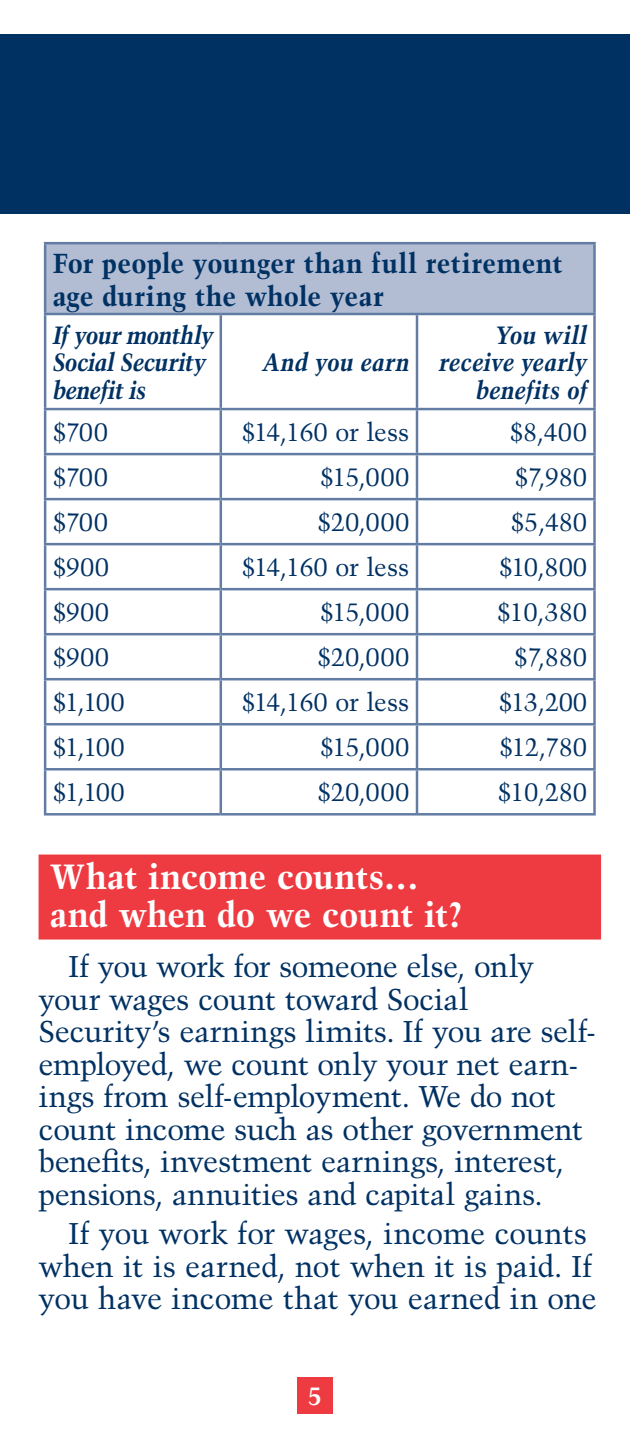
<style>
.page{position:relative;width:630px;height:1440px;background:#fff}
.page>*{position:absolute;margin:0;border:0;box-sizing:border-box;transform-origin:0 0}
.Header1_2lines{font:700 35px/37.5px "Trump Mediaeval";letter-spacing:-.015em;color:#fff}
.t1{font:30px/32.5px "Trump Mediaeval";letter-spacing:-.015em;color:#003163}
.t2{font:700 27.5px/33px "Trump Mediaeval";letter-spacing:.005em;color:#003163}
.t3{font:25px "Trump Mediaeval";color:#003163}
.t4{font:italic 700 25px/27.5px "Trump Mediaeval";letter-spacing:-.01em;color:#003163;scale:.9 1}
.t5{font:italic 700 25px "Trump Mediaeval";letter-spacing:.01em;color:#003163;scale:.9 1}
.t6{font:700 25px "Trump Mediaeval";color:#fff}
</style>
<div class="page">
<div style="left:0;top:34px;width:630px;height:180px;background:#003163"></div>
<div style="left:297px;top:1377px;width:36px;height:36px;background:#ee3a41"></div>
<div style="left:39px;top:855px;width:562px;height:85px;background:#ee3a41"></div>
<div style="left:45px;top:243px;width:550px;height:71px;background:#b2bdd4"></div>
<svg style="left:46px;top:315px;width:547px;height:498px"></svg>
<hr style="left:44px;top:242px;width:177px;height:2px;background:#627ca4">
<hr style="left:44px;top:244px;width:2px;height:69px;background:#627ca4">
<hr style="left:221px;top:242px;width:196px;height:2px;background:#627ca4">
<hr style="left:417px;top:242px;width:179px;height:2px;background:#627ca4">
<hr style="left:593px;top:244px;width:3px;height:69px;background:#627ca4">
<hr style="left:44px;top:313px;width:177px;height:2px;background:#627ca4">
<hr style="left:44px;top:315px;width:2px;height:93px;background:#627ca4">
<hr style="left:221px;top:313px;width:196px;height:2px;background:#627ca4">
<hr style="left:220px;top:315px;width:2px;height:93px;background:#627ca4">
<hr style="left:417px;top:313px;width:179px;height:2px;background:#627ca4">
<hr style="left:416px;top:315px;width:2px;height:93px;background:#627ca4">
<hr style="left:593px;top:315px;width:3px;height:93px;background:#627ca4">
<hr style="left:44px;top:408px;width:177px;height:2px;background:#627ca4">
<hr style="left:44px;top:410px;width:2px;height:43px;background:#627ca4">
<hr style="left:221px;top:408px;width:196px;height:2px;background:#627ca4">
<hr style="left:220px;top:410px;width:2px;height:43px;background:#627ca4">
<hr style="left:417px;top:408px;width:179px;height:2px;background:#627ca4">
<hr style="left:416px;top:410px;width:2px;height:43px;background:#627ca4">
<hr style="left:593px;top:410px;width:3px;height:43px;background:#627ca4">
<hr style="left:44px;top:453px;width:177px;height:2px;background:#627ca4">
<hr style="left:44px;top:455px;width:2px;height:43px;background:#627ca4">
<hr style="left:221px;top:453px;width:196px;height:2px;background:#627ca4">
<hr style="left:220px;top:455px;width:2px;height:43px;background:#627ca4">
<hr style="left:417px;top:453px;width:179px;height:2px;background:#627ca4">
<hr style="left:416px;top:455px;width:2px;height:43px;background:#627ca4">
<hr style="left:593px;top:455px;width:3px;height:43px;background:#627ca4">
<hr style="left:44px;top:498px;width:177px;height:2px;background:#627ca4">
<hr style="left:44px;top:500px;width:2px;height:43px;background:#627ca4">
<hr style="left:221px;top:498px;width:196px;height:2px;background:#627ca4">
<hr style="left:220px;top:500px;width:2px;height:43px;background:#627ca4">
<hr style="left:417px;top:498px;width:179px;height:2px;background:#627ca4">
<hr style="left:416px;top:500px;width:2px;height:43px;background:#627ca4">
<hr style="left:593px;top:500px;width:3px;height:43px;background:#627ca4">
<hr style="left:44px;top:543px;width:177px;height:2px;background:#627ca4">
<hr style="left:44px;top:545px;width:2px;height:43px;background:#627ca4">
<hr style="left:221px;top:543px;width:196px;height:2px;background:#627ca4">
<hr style="left:220px;top:545px;width:2px;height:43px;background:#627ca4">
<hr style="left:417px;top:543px;width:179px;height:2px;background:#627ca4">
<hr style="left:416px;top:545px;width:2px;height:43px;background:#627ca4">
<hr style="left:593px;top:545px;width:3px;height:43px;background:#627ca4">
<hr style="left:44px;top:588px;width:177px;height:2px;background:#627ca4">
<hr style="left:44px;top:590px;width:2px;height:43px;background:#627ca4">
<hr style="left:221px;top:588px;width:196px;height:2px;background:#627ca4">
<hr style="left:220px;top:590px;width:2px;height:43px;background:#627ca4">
<hr style="left:417px;top:588px;width:179px;height:2px;background:#627ca4">
<hr style="left:416px;top:590px;width:2px;height:43px;background:#627ca4">
<hr style="left:593px;top:590px;width:3px;height:43px;background:#627ca4">
<hr style="left:44px;top:633px;width:177px;height:2px;background:#627ca4">
<hr style="left:44px;top:635px;width:2px;height:43px;background:#627ca4">
<hr style="left:221px;top:633px;width:196px;height:2px;background:#627ca4">
<hr style="left:220px;top:635px;width:2px;height:43px;background:#627ca4">
<hr style="left:417px;top:633px;width:179px;height:2px;background:#627ca4">
<hr style="left:416px;top:635px;width:2px;height:43px;background:#627ca4">
<hr style="left:593px;top:635px;width:3px;height:43px;background:#627ca4">
<hr style="left:44px;top:678px;width:177px;height:2px;background:#627ca4">
<hr style="left:44px;top:680px;width:2px;height:43px;background:#627ca4">
<hr style="left:221px;top:678px;width:196px;height:2px;background:#627ca4">
<hr style="left:220px;top:680px;width:2px;height:43px;background:#627ca4">
<hr style="left:417px;top:678px;width:179px;height:2px;background:#627ca4">
<hr style="left:416px;top:680px;width:2px;height:43px;background:#627ca4">
<hr style="left:593px;top:680px;width:3px;height:43px;background:#627ca4">
<hr style="left:44px;top:723px;width:177px;height:2px;background:#627ca4">
<hr style="left:44px;top:725px;width:2px;height:43px;background:#627ca4">
<hr style="left:221px;top:723px;width:196px;height:2px;background:#627ca4">
<hr style="left:220px;top:725px;width:2px;height:43px;background:#627ca4">
<hr style="left:417px;top:723px;width:179px;height:2px;background:#627ca4">
<hr style="left:416px;top:725px;width:2px;height:43px;background:#627ca4">
<hr style="left:593px;top:725px;width:3px;height:43px;background:#627ca4">
<hr style="left:44px;top:768px;width:177px;height:3px;background:#627ca4">
<hr style="left:44px;top:771px;width:2px;height:42px;background:#627ca4">
<hr style="left:221px;top:768px;width:196px;height:3px;background:#627ca4">
<hr style="left:220px;top:771px;width:2px;height:42px;background:#627ca4">
<hr style="left:417px;top:768px;width:179px;height:3px;background:#627ca4">
<hr style="left:416px;top:771px;width:2px;height:42px;background:#627ca4">
<hr style="left:593px;top:771px;width:3px;height:42px;background:#627ca4">
<hr style="left:44px;top:813px;width:177px;height:3px;background:#627ca4">
<hr style="left:221px;top:813px;width:196px;height:3px;background:#627ca4">
<hr style="left:417px;top:813px;width:179px;height:3px;background:#627ca4">
<p class="t2" style="left:53px;top:246px;width:512px">For people younger than full retirement age during the whole year</p>
<p class="t4" style="left:53px;top:321px;width:180px">If your monthly<br>Social Security benefit is</p>
<p class="t4" style="left:439px;top:321px;width:166px;text-align:right">You will receive yearly benefits of</p>
<p class="t5" style="left:262px;top:347px;width:165px">And you earn</p>
<p class="t3" style="left:53px;top:417px;width:57px">$700</p>
<p class="t3" style="left:242px;top:417px;width:169px">$14,160 or less</p>
<p class="t3" style="left:510px;top:417px;width:79px">$8,400</p>
<p class="t3" style="left:53px;top:462px;width:57px">$700</p>
<p class="t3" style="left:320px;top:462px;width:91px">$15,000</p>
<p class="t3" style="left:515px;top:462px;width:74px">$7,980</p>
<p class="t3" style="left:53px;top:507px;width:57px">$700</p>
<p class="t3" style="left:318px;top:507px;width:93px">$20,000</p>
<p class="t3" style="left:511px;top:507px;width:78px">$5,480</p>
<p class="t3" style="left:53px;top:552px;width:58px">$900</p>
<p class="t3" style="left:242px;top:552px;width:169px">$14,160 or less</p>
<p class="t3" style="left:499px;top:552px;width:89px">$10,800</p>
<p class="t3" style="left:53px;top:597px;width:58px">$900</p>
<p class="t3" style="left:320px;top:597px;width:91px">$15,000</p>
<p class="t3" style="left:497px;top:597px;width:91px">$10,380</p>
<p class="t3" style="left:53px;top:642px;width:58px">$900</p>
<p class="t3" style="left:318px;top:642px;width:93px">$20,000</p>
<p class="t3" style="left:514px;top:642px;width:74px">$7,880</p>
<p class="t3" style="left:53px;top:687px;width:74px">$1,100</p>
<p class="t3" style="left:242px;top:687px;width:169px">$14,160 or less</p>
<p class="t3" style="left:499px;top:687px;width:90px">$13,200</p>
<p class="t3" style="left:53px;top:732px;width:74px">$1,100</p>
<p class="t3" style="left:320px;top:732px;width:91px">$15,000</p>
<p class="t3" style="left:499px;top:732px;width:89px">$12,780</p>
<p class="t3" style="left:53px;top:777px;width:74px">$1,100</p>
<p class="t3" style="left:318px;top:777px;width:93px">$20,000</p>
<p class="t3" style="left:498px;top:777px;width:90px">$10,280</p>
<p class="Header1_2lines" style="left:50px;top:857px;width:415px">What income counts… and when do we count it?</p>
<p class="t1" style="left:39px;top:950px;width:559px;text-indent:30px">If you work for someone else, only your wages count toward Social Security’s earnings limits. If you are self&shy;employed, we count only your net earn&shy;ings from self-employment. We do not count income such as other government benefits, investment earnings, interest, pensions, annuities and capital gains.</p>
<p class="t1" style="left:39px;top:1217px;width:559px;text-indent:30px">If you work for wages, income counts when it is earned, not when it is paid. If you have income that you earned in one</p>
<p class="t6" style="left:308px;top:1381px;width:15px">5</p>
</div>
